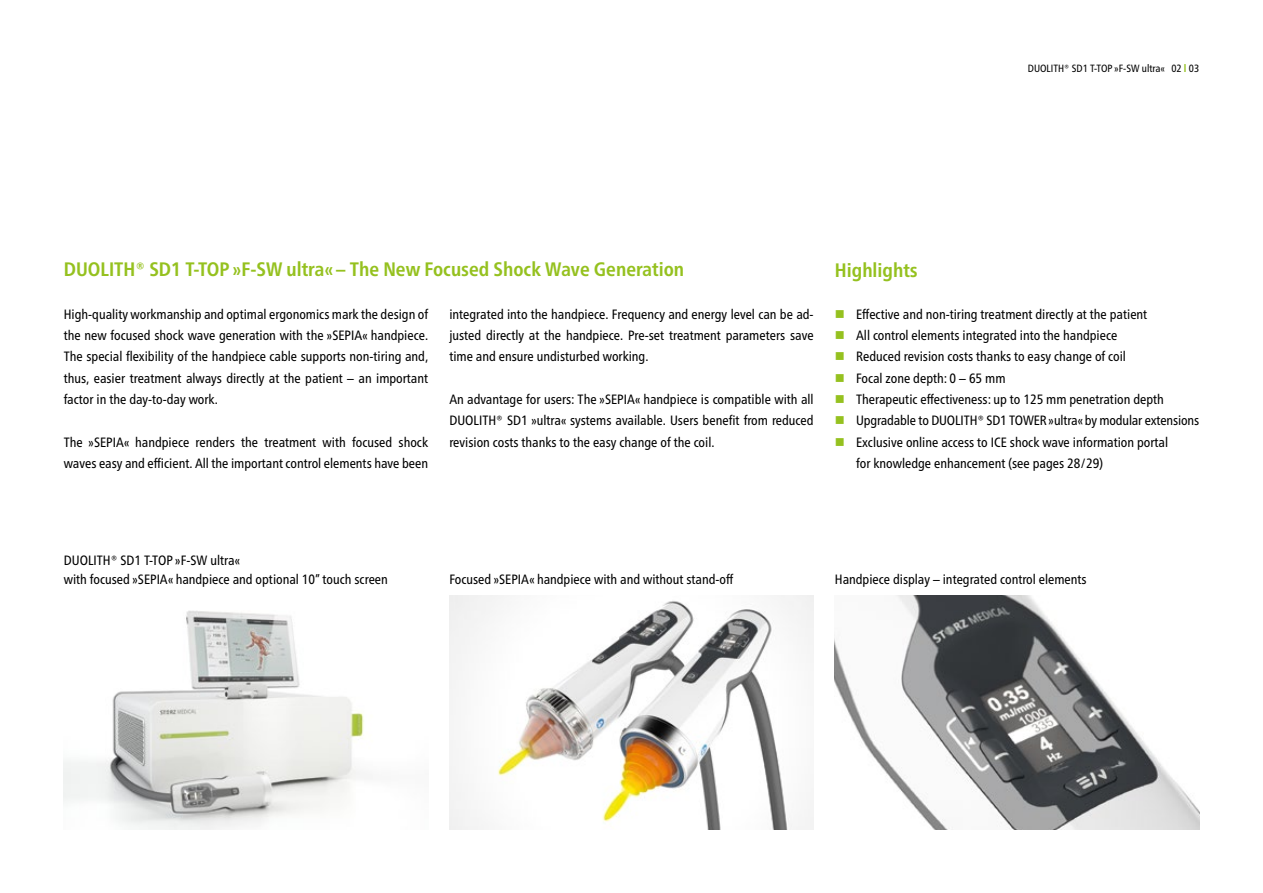
<style>
.page{position:relative;width:1263px;height:893px;background:#fff}
.page>*{position:absolute;margin:0;border:0;box-sizing:border-box;transform-origin:0 0}
.t1{font:700 condensed 19.5px "Frutiger Neue LT Pro";color:#95c11f}
.t2{font:condensed 13.5px/21.3px "Frutiger Neue LT Pro";color:#000;text-align:justify}
.t3{font:condensed 10.5px "Frutiger Neue LT Pro";color:#000}
.s1{font-weight:700;color:#95c11f}
.s2{color:#95c11f}
</style>
<div class="page">
<img style="left:449px;top:595px;width:365px;height:234px">
<img style="left:835px;top:595px;width:364px;height:234px">
<img style="left:64px;top:610px;width:300px;height:219px">
<h1 class="t1" style="left:64px;top:258px;width:622px">DUOLITH® SD1 T-TOP »F-SW ultra« – The New Focused Shock Wave Generation</h1>
<h1 class="t1" style="left:835px;top:258px;width:84px">Highlights</h1>
<p class="t3" style="left:1028px;top:62px;width:173px">DUOLITH® SD1 T-TOP »F-SW ultra« 02 <span class="s1">l</span> 03</p>
<p class="t2" style="left:64px;top:303px;width:366px">High-quality workmanship and optimal ergonomics mark the design of the new focused shock wave generation with the »SEPIA« handpiece.<br>The special flexibility of the handpiece cable supports non-tiring and, thus, easier treatment always directly at the patient – an important factor in the day-to-day work.</p>
<p class="t2" style="left:64px;top:431px;width:366px">The »SEPIA« handpiece renders the treatment with focused shock waves easy and efficient. All the important control elements have been</p>
<p class="t2" style="left:449px;top:304px;width:366px">integrated into the handpiece. Frequency and energy level can be ad&shy;justed directly at the handpiece. Pre-set treatment parameters save time and ensure undisturbed working.</p>
<p class="t2" style="left:449px;top:389px;width:366px">An advantage for users: The »SEPIA« handpiece is compatible with all DUOLITH® SD1 »ultra« systems available. Users benefit from reduced revision costs thanks to the easy change of the coil.</p>
<p class="t2" style="left:835px;top:304px;width:314px"><span class="s2">■</span> Effective and non-tiring treatment directly at the patient</p>
<p class="t2" style="left:835px;top:325px;width:284px"><span class="s2">■</span> All control elements integrated into the handpiece</p>
<p class="t2" style="left:835px;top:346px;width:293px"><span class="s2">■</span> Reduced revision costs thanks to easy change of coil</p>
<p class="t2" style="left:835px;top:367px;width:172px"><span class="s2">■</span> Focal zone depth: 0 – 65 mm</p>
<p class="t2" style="left:835px;top:389px;width:330px"><span class="s2">■</span> Therapeutic effectiveness: up to 125 mm penetration depth</p>
<p class="t2" style="left:835px;top:410px;width:366px"><span class="s2">■</span> Upgradable to DUOLITH® SD1 TOWER »ultra« by modular extensions</p>
<p class="t2" style="left:856px;top:431px;width:313px;text-indent:-21px"><span class="s2">■</span> Exclusive online access to ICE shock wave information portal for knowledge enhancement (see pages 28/29)</p>
<p class="t2" style="left:64px;top:550px;width:326px;line-height:19.5px">DUOLITH® SD1 T-TOP »F-SW ultra«<br>with focused »SEPIA« handpiece and optional 10” touch screen</p>
<p class="t2" style="left:449px;top:569px;width:285px">Focused »SEPIA« handpiece with and without stand-off</p>
<p class="t2" style="left:835px;top:569px;width:253px">Handpiece display – integrated control elements</p>
</div>
